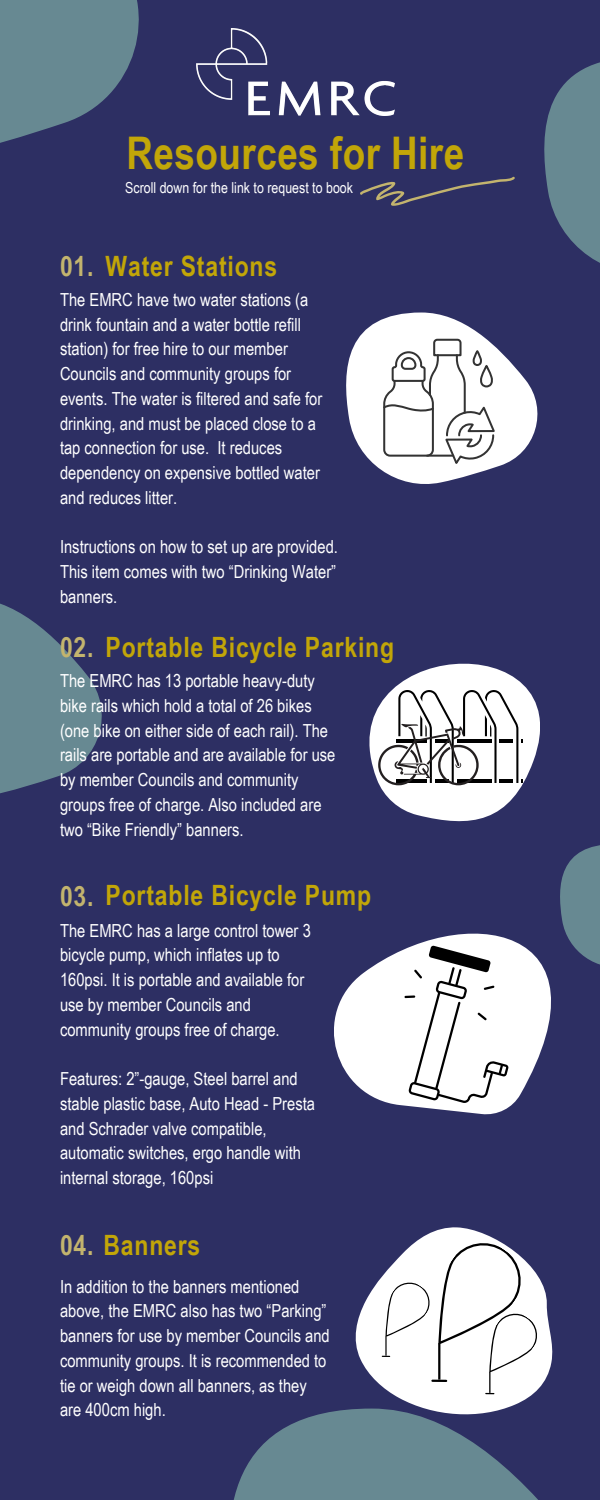
<style>
.page{position:relative;width:600px;height:1500px;background:#2d2f63}
.page>*{position:absolute;margin:0;border:0;box-sizing:border-box;transform-origin:0 0}
.t1{font:700 45px "Arial Narrow";letter-spacing:.01em;color:#c2a608}
.t2{font:700 28px "Arial Narrow";letter-spacing:.03em;color:#c2a608}
.t3{font:18px/24.8px "Arial Narrow";color:#fff}
.t4{font:15.1px "Arial Narrow";color:#fff}
.s1{color:#c3b46e}
</style>
<div class="page">
<svg style="left:0;top:0;width:139px;height:143px"></svg>
<svg style="left:544px;top:62px;width:56px;height:201px"></svg>
<svg style="left:0;top:603px;width:102px;height:191px"></svg>
<svg style="left:560px;top:845px;width:40px;height:120px"></svg>
<svg style="left:233px;top:1409px;width:305px;height:91px"></svg>
<svg style="left:351px;top:1227px;width:202px;height:193px"></svg>
<svg style="left:360px;top:177px;width:155px;height:29px"></svg>
<svg style="left:346px;top:313px;width:192px;height:171px;fill:#fff"></svg>
<svg style="left:383px;top:339px;width:112px;height:125px;background:#e2e2e2"></svg>
<svg style="left:369px;top:664px;width:171px;height:157px"></svg>
<svg style="left:334px;top:934px;width:217px;height:180px;fill:#fff"></svg>
<svg style="left:404px;top:945px;width:105px;height:158px;background:#e0e0e0"></svg>
<hr style="left:489px;top:1372px;width:2px;height:21px;background:#000">
<svg style="left:369px;top:1228px;width:177px;height:157px;background:#d7d8df"></svg>
<img style="left:196px;top:28px;width:198px;height:87px">
<p class="t1" style="left:127px;top:127px;width:339px">Resources for Hire</p>
<p class="t4" style="left:125px;top:179px;width:229px">Scroll down for the link to request to book</p>
<p class="t2" style="left:60px;top:250px;width:219px"><span class="s1">01.</span> Water Stations</p>
<h1 class="t3" style="left:60px;top:287px;width:264px">The EMRC have two water stations (a drink fountain and a water bottle refill station) for free hire to our member Councils and community groups for events. The water is filtered and safe for drinking, and must be placed close to a tap connection for use. It reduces dependency on expensive bottled water and reduces litter.</h1>
<p class="t3" style="left:60px;top:534px;width:280px;text-align:justify">Instructions on how to set up are provided.<br>This item comes with two “Drinking Water” banners.</p>
<h2 class="t2" style="left:60px;top:631px;width:336px"><span class="s1">02.</span> Portable Bicycle Parking</h2>
<h2 class="t3" style="left:60px;top:668px;width:277px">The EMRC has 13 portable heavy-duty bike rails which hold a total of 26 bikes (one bike on either side of each rail). The rails are portable and are available for use by member Councils and community groups free of charge. Also included are two “Bike Friendly” banners.</h2>
<h3 class="t2" style="left:60px;top:879px;width:313px"><span class="s1">03.</span> Portable Bicycle Pump</h3>
<p class="t3" style="left:60px;top:918px;width:252px">The EMRC has a large control tower 3 bicycle pump, which inflates up to 160psi. It is portable and available for use by member Councils and community groups free of charge.</p>
<p class="t3" style="left:60px;top:1066px;width:257px">Features: 2”-gauge, Steel barrel and stable plastic base, Auto Head - Presta and Schrader valve compatible, automatic switches, ergo handle with internal storage, 160psi</p>
<h2 class="t2" style="left:60px;top:1229px;width:142px"><span class="s1">04.</span> Banners</h2>
<h2 class="t3" style="left:60px;top:1274px;width:271px">In addition to the banners mentioned above, the EMRC also has two “Parking” banners for use by member Councils and community groups. It is recommended to tie or weigh down all banners, as they are 400cm high.</h2>
</div>
